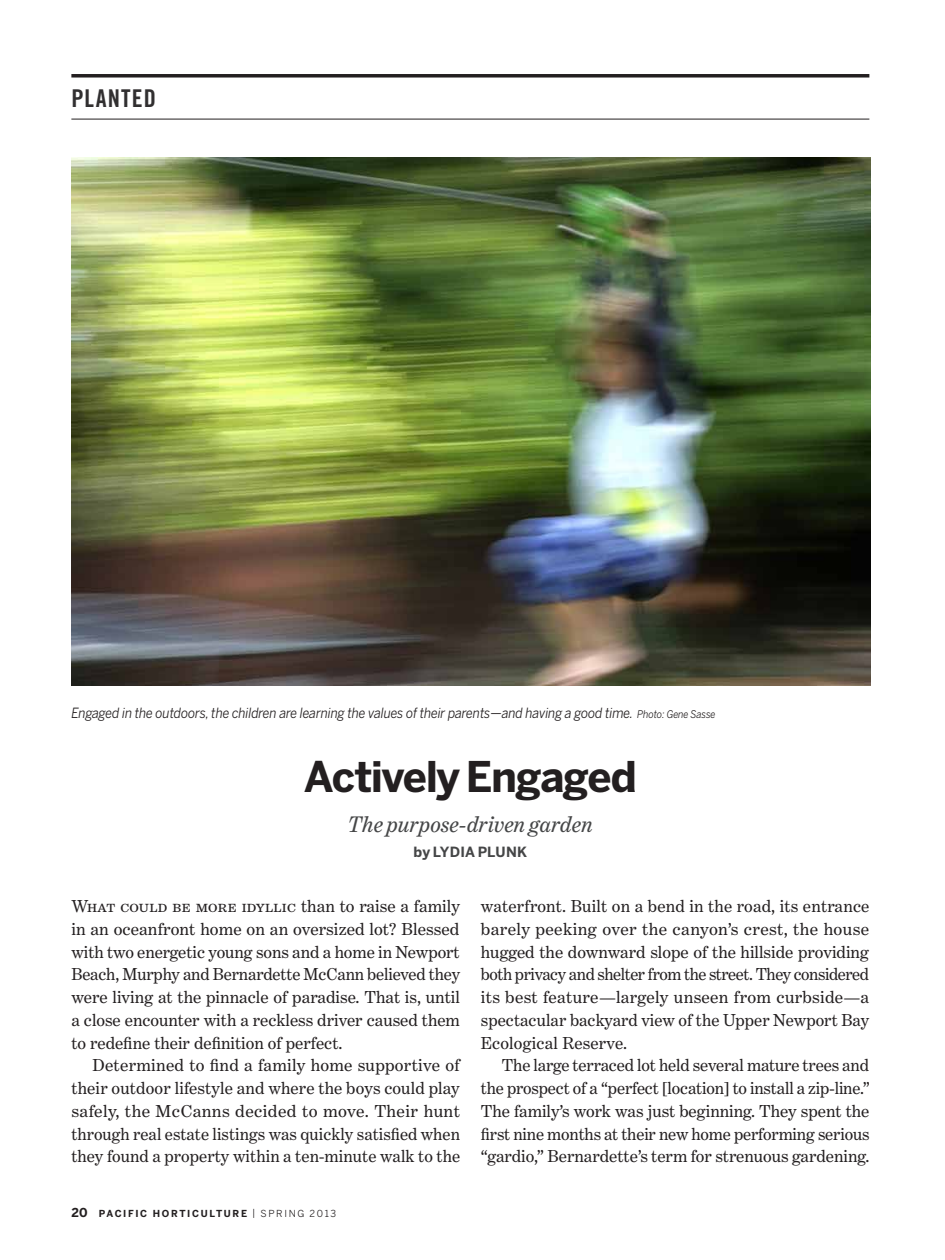
<style>
.page{position:relative;width:945px;height:1260px;background:#fff}
.page>*{position:absolute;margin:0;border:0;box-sizing:border-box;transform-origin:0 0}
.t1{font:700 42px "Benton Sans";color:#231f20}
.t2{font:24.5px "Trade Gothic LT Std Bd Cn 20";letter-spacing:.05em;color:#312f30}
.t3{font:italic 22.75px "Benton Modern Two";letter-spacing:.005em;color:#454647}
.t4{font:17.5px/22.8px "Benton Modern Two";color:#231f20;text-align:justify}
.t5{font:17.5px "Benton Modern Two Roman SC";letter-spacing:.015em;color:#231f20}
.t6{font:italic 14px "Benton Sans";letter-spacing:-.01em;color:#231f20;scale:.9 1}
.t7{font:700 14px "Benton Sans";letter-spacing:.005em;color:#454647}
.t8{font:700 9.62px "Benton Sans";letter-spacing:.17em;color:#231f20}
.t9{font:9.62px "Benton Sans";color:#231f20}
.s1{font-size:10.5px}
.s2{font-family:"Benton Modern Two"}
.s3{font-size:12.25px}
.s4{font-weight:400}
</style>
<div class="page">
<svg style="left:71px;top:74px;width:798px;height:4px;background:#3e3a3b"></svg>
<hr style="left:71px;top:119px;width:798px;height:1px;background:#231f20">
<img style="left:71px;top:158px;width:799px;height:527px">
<h2 class="t2" style="left:71px;top:83px;width:83px">PLANTED</h2>
<p class="t6" style="left:71px;top:704px;width:717px">Engaged in the outdoors, the children are learning the values of their parents—and having a good time. <span class="s1">Photo: Gene Sasse</span></p>
<h1 class="t1" style="left:304px;top:752px;width:335px">ACTIVELY ENGAGED</h1>
<h3 class="t3" style="left:348px;top:811px;width:246px">The purpose-driven garden</h3>
<p class="t7" style="left:414px;top:843px;width:115px">BY LYDIA PLUN K</p>
<p class="t5" style="left:71px;top:896px;width:390px">What could be more idyllic <span class="s2">than to raise a family</span></p>
<p class="t4" style="left:71px;top:918px;width:390px">in an oceanfront home on an oversized lot? Blessed with two energetic young sons and a home in Newport Beach, Murphy and Bernardette McCann believed they were living at the pinnacle of paradise. That is, until a close encounter with a reckless driver caused them to redefine their definition of perfect.</p>
<p class="t4" style="left:71px;top:1054px;width:390px;text-indent:21px">Determined to find a family home supportive of their outdoor lifestyle and where the boys could play safely, the McCanns decided to move. Their hunt through real estate listings was quickly satisfied when they found a property within a ten-minute walk to the</p>
<p class="t8" style="left:71px;top:1208px;width:205px"><span class="s3">20</span> PACIFIC HORTICULTURE <span class="s4">| Spring</span></p>
<p class="t9" style="left:310px;top:1208px;width:28px">2013</p>
<p class="t4" style="left:481px;top:895px;width:390px">waterfront. Built on a bend in the road, its entrance barely peeking over the canyon’s crest, the house hugged the downward slope of the hillside providing both privacy and shelter from the street. They considered its best feature—largely unseen from curbside—a spectacular backyard view of the Upper Newport Bay Ecological Reserve.</p>
<p class="t4" style="left:481px;top:1054px;width:390px;text-indent:21px">The large terraced lot held several mature trees and the prospect of a “perfect [location] to install a zip-line.” The family’s work was just beginning. They spent the first nine months at their new home performing serious “gardio,” Bernardette’s term for strenuous gardening.</p>
</div>
